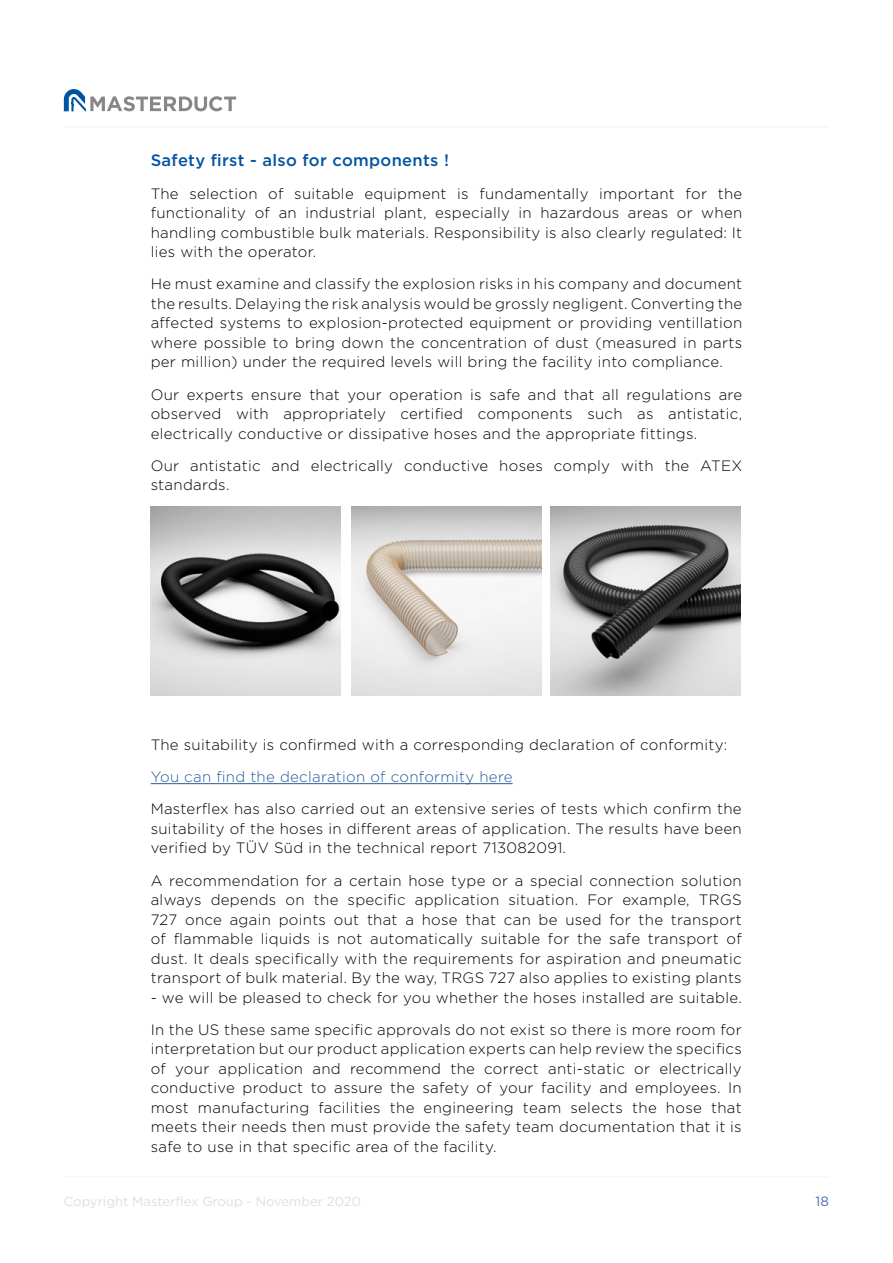
<style>
.page{position:relative;width:893px;height:1263px;background:#fff}
.page>*{position:absolute;margin:0;border:0;box-sizing:border-box;transform-origin:0 0}
.t1{font:500 16.5px "Gotham";letter-spacing:.02em;color:#0354a1}
.t2{font:300 15px/19.5px "Gotham";letter-spacing:.02em;color:#000;text-align:justify}
.t3{font:300 15px "Gotham";letter-spacing:.02em;color:#275b9b}
.t4{font:13.5px "Gotham";color:#496fb4}
.t5{font:13.05px "Gotham";color:#dae0e3}
</style>
<div class="page">
<svg style="left:64px;top:89px;width:172px;height:22px"></svg>
<hr style="left:151px;top:783px;width:362px;height:1px;background:#275b9b">
<img style="left:551px;top:506px;width:190px;height:190px">
<img style="left:351px;top:506px;width:190px;height:190px">
<img style="left:151px;top:506px;width:190px;height:190px">
<hr style="left:64px;top:126px;width:765px;height:2px;background:#f6f7f8">
<hr style="left:64px;top:1176px;width:765px;height:1px;background:#f6f7f8">
<p class="t1" style="left:151px;top:150px;width:300px">Safety first - also for components !</p>
<p class="t2" style="left:151px;top:183px;width:593px">The selection of suitable equipment is fundamentally important for the functionality of an industrial plant, especially in hazardous areas or when handling combustible bulk materials. Responsibility is also clearly regulated: It lies with the operator.</p>
<p class="t2" style="left:151px;top:274px;width:593px">He must examine and classify the explosion risks in his company and document the results. Delaying the risk analysis would be grossly negligent. Converting the affected systems to explosion-protected equipment or providing ventillation where possible to bring down the concentration of dust (measured in parts per million) under the required levels will bring the facility into compliance.</p>
<p class="t2" style="left:151px;top:384px;width:593px">Our experts ensure that your operation is safe and that all regulations are observed with appropriately certified components such as antistatic, electrically conductive or dissipative hoses and the appropriate fittings.</p>
<p class="t2" style="left:151px;top:455px;width:593px">Our antistatic and electrically conductive hoses comply with the ATEX standards.</p>
<p class="t2" style="left:151px;top:734px;width:578px">The suitability is confirmed with a corresponding declaration of conformity:</p>
<p class="t3" style="left:151px;top:767px;width:363px">You can find the declaration of conformity here</p>
<p class="t2" style="left:151px;top:799px;width:592px">Masterflex has also carried out an extensive series of tests which confirm the suitability of the hoses in different areas of application. The results have been verified by TÜV Süd in the technical report 713082091.</p>
<p class="t2" style="left:151px;top:870px;width:593px">A recommendation for a certain hose type or a special connection solution always depends on the specific application situation. For example, TRGS 727 once again points out that a hose that can be used for the transport of flammable liquids is not automatically suitable for the safe transport of dust. It deals specifically with the requirements for aspiration and pneumatic transport of bulk material. By the way, TRGS 727 also applies to existing plants</p>
<p class="t2" style="left:151px;top:981px;width:593px;line-height:32.2px">- we will be pleased to check for you whether the hoses installed are suitable.<br>In the US these same specific approvals do not exist so there is more room for</p>
<p class="t2" style="left:151px;top:1039px;width:593px">interpretation but our product application experts can help review the specifics of your application and recommend the correct anti-static or electrically conductive product to assure the safety of your facility and employees. In most manufacturing facilities the engineering team selects the hose that meets their needs then must provide the safety team documentation that it is safe to use in that specific area of the facility.</p>
<p class="t5" style="left:64px;top:1193px;width:299px">Copyright Masterflex Group - November 2020</p>
<p class="t4" style="left:816px;top:1192px;width:15px">18</p>
</div>
